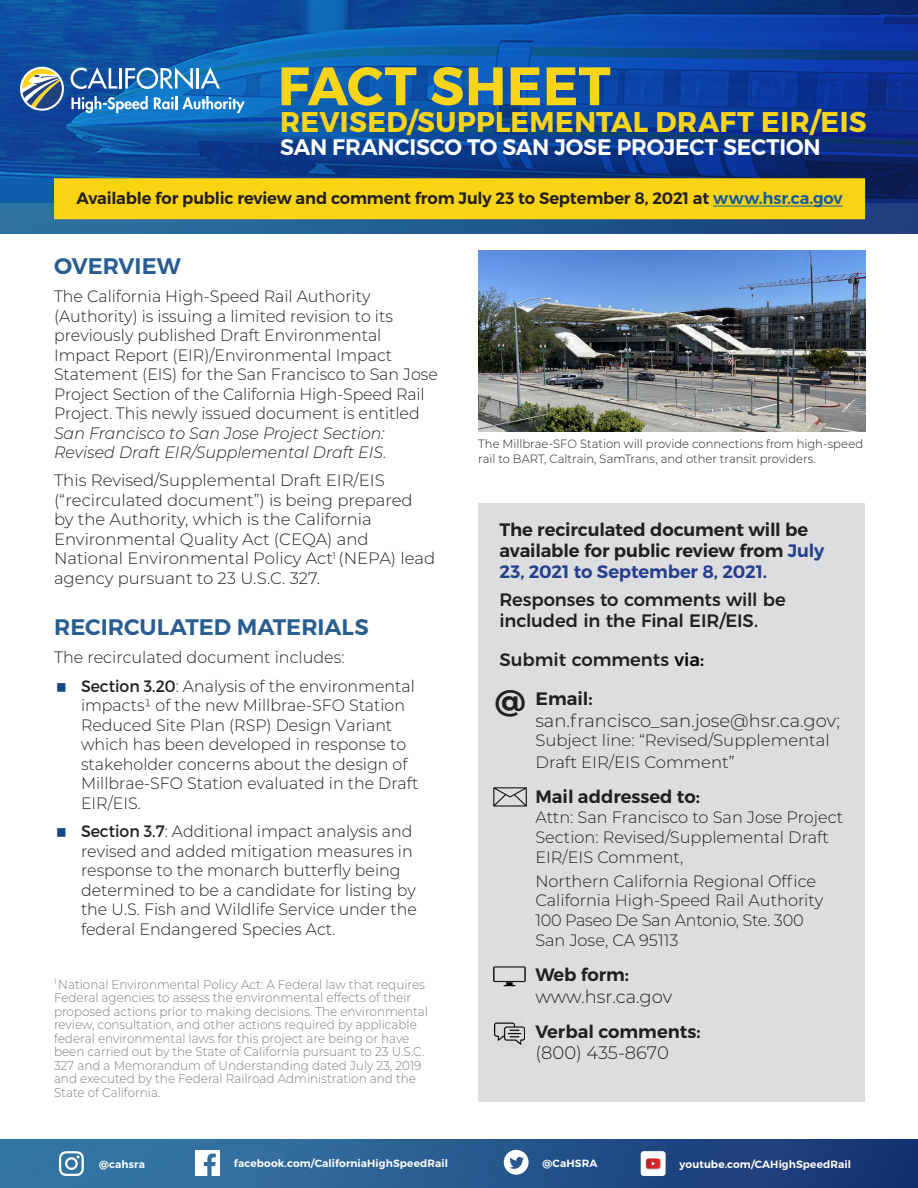
<style>
.page{position:relative;width:918px;height:1188px;background:#fff}
.page>*{position:absolute;margin:0;border:0;box-sizing:border-box;transform-origin:0 0}
.t1{font:700 54px "Montserrat";letter-spacing:.015em;color:#fad417}
.Head_2{font:600 31.5px "Montserrat";color:#231f20;scale:1.05 1}
.t2{font:700 28.5px "Montserrat";letter-spacing:.015em;color:#fad417}
.t3{font:600 22.5px "Montserrat";letter-spacing:-.01em;color:#fff}
.Head_2-2{font:600 22.5px "Montserrat";color:#275d90}
.Head_2-3{font:600 18px/21px "Montserrat";letter-spacing:-.005em;color:#231f20}
.Head_2-4{font:500 18px/21px "Montserrat";letter-spacing:-.005em;color:#231f20}
.Head_2-5{font:300 18px/21.6px "Montserrat";color:#231f20}
.Head_2-6{font:300 16.5px/19.5px "Montserrat";color:#231f20;scale:.95 1}
.Head_2-7{font:300 16.5px/19.5px "Montserrat";color:#231f20}
.Head_2-8{font:300 16.5px/19.5px "Montserrat";color:#231f20;scale:.96 1}
.Head_2-9{font:600 16.5px "Montserrat";letter-spacing:-.01em;color:#231f20}
.Body_Text{font:300 16.5px "Montserrat";color:#231f20}
.Head_2-10{font:300 16.5px "Montserrat";letter-spacing:-.02em;color:#231f20}
.Body_Text-2{font:300 12.75px/13.5px "Montserrat";color:#7d7a7f;scale:.94 1}
.t4{font:300 12px/15px "Montserrat";letter-spacing:.005em;color:#231f20;scale:.96 1}
.t5{font:600 10.5px "Montserrat";letter-spacing:.01em;color:#fff}
.s1{color:#175d9e}
.s2{font-style:italic}
.s3{font-weight:400}
.s4{color:#253f8e}
.s5{color:#000}
.s6{font-weight:600}
</style>
<div class="page">
<img style="left:0;top:199px;width:918px;height:34px">
<img style="left:0;top:0;width:918px;height:199px">
<div style="left:479px;top:503px;width:386px;height:599px;background:#dcdddf"></div>
<img style="left:0;top:1139px;width:918px;height:49px">
<svg style="left:195px;top:1151px;width:25px;height:24px"></svg>
<svg style="left:59px;top:1151px;width:25px;height:25px"></svg>
<svg style="left:20px;top:67px;width:44px;height:44px"></svg>
<svg style="left:71px;top:67px;width:46px;height:22px"></svg>
<hr style="left:119px;top:68px;width:3px;height:21px;background:#fff">
<svg style="left:125px;top:67px;width:68px;height:22px"></svg>
<hr style="left:196px;top:68px;width:3px;height:21px;background:#fff">
<svg style="left:201px;top:67px;width:19px;height:22px"></svg>
<svg style="left:71px;top:96px;width:77px;height:17px"></svg>
<svg style="left:154px;top:96px;width:91px;height:17px"></svg>
<div style="left:55px;top:179px;width:809px;height:40px;background:#fad313"></div>
<hr style="left:713px;top:206px;width:130px;height:1px;background:#175d9e">
<div style="left:54px;top:178px;width:811px;height:41px;border:2px solid #fad313"></div>
<img style="left:479px;top:251px;width:386px;height:181px">
<img style="left:495px;top:1022px;width:29px;height:23px">
<img style="left:493px;top:966px;width:33px;height:21px">
<img style="left:493px;top:787px;width:34px;height:20px">
<svg style="left:287px;top:1150px;width:626px;height:38px;background:#2b5389"></svg>
<p class="t1" style="left:278px;top:53px;width:334px">FACT SHEET</p>
<p class="t2" style="left:280px;top:104px;width:588px">REVISED/SUPPLEMENTAL DRAFT EIR/EIS</p>
<p class="t3" style="left:280px;top:133px;width:542px">SAN FRANCISCO TO SAN JOSE PROJECT SECTION</p>
<p class="Head_2-9" style="left:77px;top:188px;width:768px">Available for public review and comment from July 23 to September 8, 2021 at <span class="s1">www.hsr.ca.gov</span></p>
<p class="Head_2-2" style="left:54px;top:252px;width:128px">OVERVIEW</p>
<p class="Head_2-8" style="left:54px;top:286px;width:401px">The California High-Speed Rail Authority (Authority) is issuing a limited revision to its previously published Draft Environmental Impact Report (EIR)/Environmental Impact Statement (EIS) for the San Francisco to San Jose Project Section of the California High-Speed Rail Project. This newly issued document is entitled <span class="s2">San Francisco to San Jose Project Section:<br>Revised Draft EIR/Supplemental Draft EIS.</span></p>
<p class="Head_2-7" style="left:54px;top:470px;width:383px">This Revised/Supplemental Draft EIR/EIS (“recirculated document”) is being prepared by the Authority, which is the California Environmental Quality Act (CEQA) and National Environmental Policy Act<sup>1</sup> (NEPA) lead agency pursuant to 23 U.S.C. 327.</p>
<p class="Head_2-2" style="left:54px;top:613px;width:316px">RECIRCULATED MATERIALS</p>
<p class="Body_Text" style="left:54px;top:646px;width:292px">The recirculated document includes:</p>
<p class="Head_2-6" style="left:81px;top:676px;width:357px"><span class="s3">Section 3.20</span>: Analysis of the environmental impacts1 of the new Millbrae-SFO Station Reduced Site Plan (RSP) Design Variant which has been developed in response to stakeholder concerns about the design of Millbrae-SFO Station evaluated in the Draft EIR/EIS.</p>
<p class="Head_2-6" style="left:81px;top:821px;width:355px"><span class="s3">Section 3.7</span>: Additional impact analysis and revised and added mitigation measures in response to the monarch butterfly being determined to be a candidate for listing by the U.S. Fish and Wildlife Service under the federal Endangered Species Act.</p>
<p class="Body_Text-2" style="left:54px;top:977px;width:399px"><sup>1</sup> National Environmental Policy Act: A Federal law that requires Federal agencies to assess the environmental effects of their proposed actions prior to making decisions. The environmental review, consultation, and other actions required by applicable federal environmental laws for this project are being or have been carried out by the State of California pursuant to 23 U.S.C.<br>327 and a Memorandum of Understanding dated July 23, 2019 and executed by the Federal Railroad Administration and the State of California.</p>
<p class="t4" style="left:478px;top:436px;width:402px">The Millbrae-SFO Station will provide connections from high-speed rail to BART, Caltrain, SamTrans, and other transit providers.</p>
<p class="Head_2-3" style="left:500px;top:520px;width:326px">The recirculated document will be available for public review from <span class="s4">July<br>23, 2021 to September 8, 2021.</span></p>
<p class="Head_2-4" style="left:500px;top:588px;width:288px">Responses to comments will be included in the Final EIR/EIS.</p>
<p class="Head_2-4" style="left:500px;top:648px;width:206px">Submit comments <span class="s5">via:</span></p>
<p class="Head_2" style="left:495px;top:681px;width:31px">@</p>
<p class="Head_2-5" style="left:535px;top:687px;width:306px"><span class="s6">Email: </span>san.francisco_san.jose@hsr.ca.gov;</p>
<p class="Head_2-7" style="left:535px;top:729px;width:296px;line-height:21.6px">Subject line: “Revised/Supplemental<br>Draft EIR/EIS Comment”</p>
<p class="Head_2-3" style="left:535px;top:786px;width:166px">Mail addressed to:</p>
<p class="Head_2-7" style="left:535px;top:807px;width:309px">Attn: San Francisco to San Jose Project<br>Section: Revised/Supplemental Draft<br>EIR/EIS Comment,</p>
<p class="Head_2-7" style="left:535px;top:870px;width:282px">Northern California Regional Office</p>
<p class="Head_2-7" style="left:535px;top:890px;width:289px">California High-Speed Rail Authority</p>
<p class="Head_2-10" style="left:535px;top:909px;width:270px">100 Paseo De San Antonio, Ste. 300</p>
<p class="Head_2-7" style="left:535px;top:930px;width:145px">San Jose, CA 95113</p>
<p class="Head_2-3" style="left:535px;top:964px;width:95px">Web form:</p>
<p class="Head_2-5" style="left:535px;top:985px;width:138px">www.hsr.ca.gov</p>
<p class="Head_2-3" style="left:535px;top:1021px;width:167px">Verbal comments:</p>
<p class="Head_2-5" style="left:535px;top:1042px;width:135px">(800) 435-8670</p>
<p class="t5" style="left:99px;top:1158px;width:47px">@cahsra</p>
<p class="t5" style="left:234px;top:1157px;width:215px">facebook.com/CaliforniaHighSpeedRail</p>
<p class="t5" style="left:543px;top:1156px;width:57px">@CaHSRA</p>
<p class="t5" style="left:680px;top:1158px;width:173px">youtube.com/CAHighSpeedRail</p>
</div>
